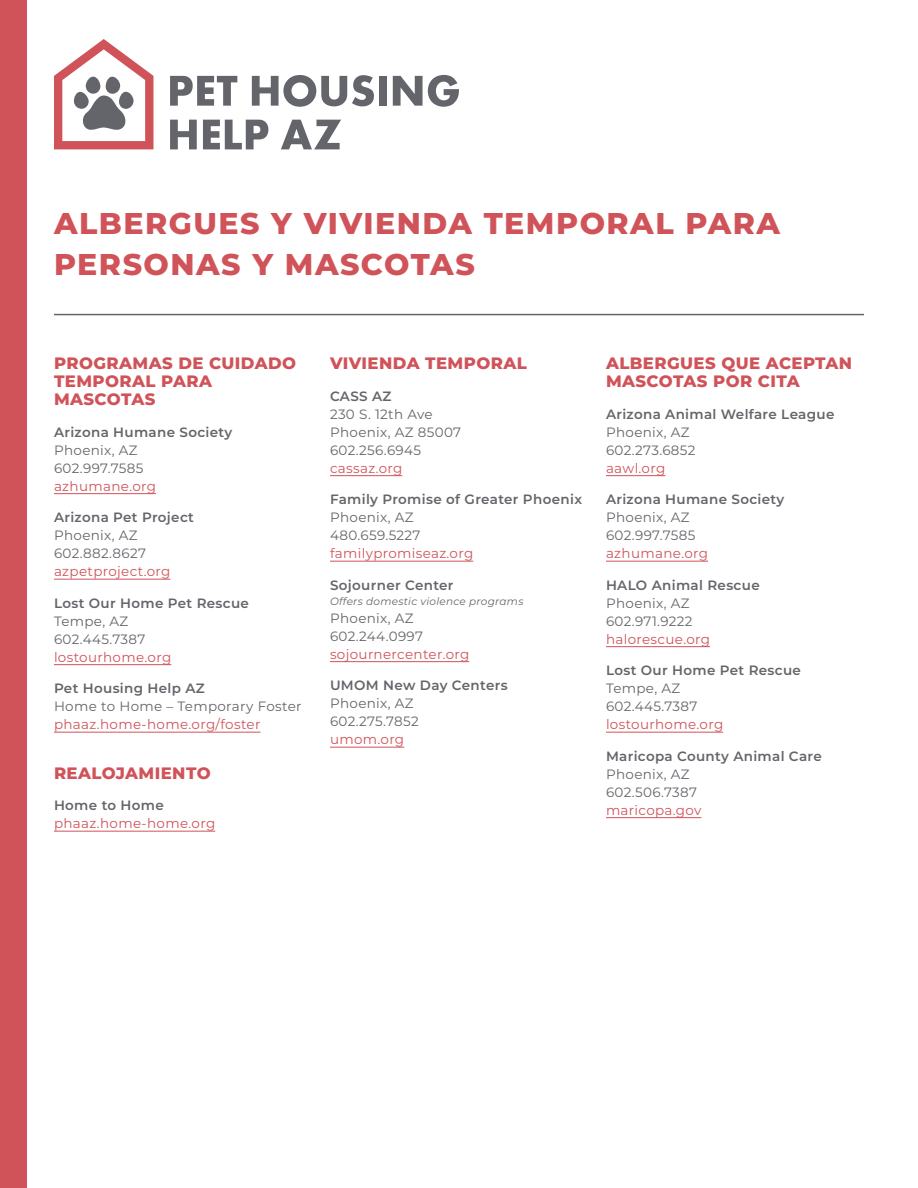
<style>
.page{position:relative;width:918px;height:1188px;background:#fff}
.page>*{position:absolute;margin:0;border:0;box-sizing:border-box;transform-origin:0 0}
.t1{font:800 30px/40.5px "Montserrat";letter-spacing:.05em;color:#d05359}
.t2{font:800 16.5px/18px "Montserrat";letter-spacing:.025em;color:#d05359}
.t3{font:13.5px/18px "Montserrat";letter-spacing:.025em;color:#63656a}
.t4{font:600 13.5px/18px "Montserrat";letter-spacing:.025em;color:#63656a}
.t5{font:13.5px/18px "Montserrat";letter-spacing:.025em;color:#d05359}
.t6{font:italic 10.5px "Montserrat";letter-spacing:.025em;color:#63656a}
.s1{font-weight:600}
.s2{color:#d05359}
.s3{font-weight:400}
.s4{font-weight:400;color:#d05359}
.s5{font-weight:600;color:#63656a}
</style>
<div class="page">
<svg style="left:170px;top:76px;width:67px;height:30px"></svg>
<svg style="left:252px;top:75px;width:122px;height:32px"></svg>
<div style="left:379px;top:76px;width:8px;height:30px;background:#63656a"></div>
<svg style="left:393px;top:75px;width:66px;height:32px"></svg>
<svg style="left:170px;top:120px;width:27px;height:29px"></svg>
<svg style="left:203px;top:120px;width:65px;height:29px"></svg>
<svg style="left:281px;top:120px;width:60px;height:29px"></svg>
<svg style="left:54px;top:39px;width:99px;height:110px"></svg>
<div style="left:0;top:0;width:27px;height:1188px;background:#d05359"></div>
<hr style="left:54px;top:314px;width:810px;height:1px;background:#63656a">
<hr style="left:54px;top:493px;width:102px;height:1px;background:#d05359">
<hr style="left:54px;top:579px;width:116px;height:1px;background:#d05359">
<hr style="left:54px;top:664px;width:117px;height:1px;background:#d05359">
<hr style="left:54px;top:732px;width:206px;height:1px;background:#d05359">
<hr style="left:54px;top:831px;width:161px;height:1px;background:#d05359">
<hr style="left:330px;top:475px;width:72px;height:1px;background:#d05359">
<hr style="left:330px;top:561px;width:143px;height:1px;background:#d05359">
<hr style="left:330px;top:661px;width:139px;height:1px;background:#d05359">
<hr style="left:330px;top:747px;width:74px;height:1px;background:#d05359">
<hr style="left:606px;top:475px;width:59px;height:1px;background:#d05359">
<hr style="left:606px;top:561px;width:102px;height:1px;background:#d05359">
<hr style="left:606px;top:646px;width:104px;height:1px;background:#d05359">
<hr style="left:606px;top:732px;width:117px;height:1px;background:#d05359">
<hr style="left:606px;top:817px;width:95px;height:1px;background:#d05359">
<p class="t1" style="left:54px;top:202px;width:728px">ALBERGUES Y VIVIENDA TEMPORAL PARA<br>PERSONAS Y MASCOTAS</p>
<p class="t2" style="left:54px;top:353px;width:244px">PROGRAMAS DE CUIDADO<br>TEMPORAL PARA<br>MASCOTAS</p>
<p class="t3" style="left:54px;top:422px;width:180px"><span class="s1">Arizona Humane Society<br></span>Phoenix, AZ<br>602.997.7585 <span class="s2">azhumane.org</span></p>
<p class="t3" style="left:54px;top:508px;width:142px"><span class="s1">Arizona Pet Project<br></span>Phoenix, AZ<br>602.882.8627 <span class="s2">azpetproject.org</span></p>
<p class="t4" style="left:54px;top:593px;width:197px">Lost Our Home Pet Rescue<br><span class="s3">Tempe, AZ<br>602.445.7387 </span><span class="s4">lostourhome.org</span></p>
<p class="t3" style="left:54px;top:679px;width:249px"><span class="s1">Pet Housing Help AZ<br></span>Home to Home – Temporary Foster <span class="s2">phaaz.home-home.org/foster</span></p>
<p class="t2" style="left:54px;top:763px;width:158px">REALOJAMIENTO</p>
<p class="t5" style="left:54px;top:796px;width:163px"><span class="s5">Home to Home </span>phaaz.home-home.org</p>
<p class="t2" style="left:330px;top:353px;width:198px">VIVIENDA TEMPORAL</p>
<p class="t3" style="left:330px;top:386px;width:133px"><span class="s1">CASS AZ<br></span>230 S. 12th Ave<br>Phoenix, AZ 85007<br>602.256.6945 <span class="s2">cassaz.org</span></p>
<p class="t4" style="left:330px;top:490px;width:254px">Family Promise of Greater Phoenix<br><span class="s3">Phoenix, AZ<br>480.659.5227<br></span><span class="s4">familypromiseaz.org</span></p>
<p class="t4" style="left:330px;top:575px;width:125px">Sojourner Center</p>
<p class="t6" style="left:330px;top:594px;width:195px">Offers domestic violence programs</p>
<p class="t3" style="left:330px;top:608px;width:141px">Phoenix, AZ<br>602.244.0997 <span class="s2">sojournercenter.org</span></p>
<p class="t3" style="left:330px;top:676px;width:179px"><span class="s1">UMOM New Day Centers<br></span>Phoenix, AZ<br>602.275.7852<br><span class="s2">umom.org</span></p>
<p class="t2" style="left:606px;top:353px;width:248px">ALBERGUES QUE ACEPTAN<br>MASCOTAS POR CITA</p>
<p class="t4" style="left:606px;top:404px;width:230px">Arizona Animal Welfare League<br><span class="s3">Phoenix, AZ<br>602.273.6852<br></span><span class="s4">aawl.org</span></p>
<p class="t3" style="left:606px;top:490px;width:180px"><span class="s1">Arizona Humane Society<br></span>Phoenix, AZ<br>602.997.7585 <span class="s2">azhumane.org</span></p>
<p class="t3" style="left:606px;top:575px;width:155px"><span class="s1">HALO Animal Rescue<br></span>Phoenix, AZ<br>602.971.9222 <span class="s2">halorescue.org</span></p>
<p class="t4" style="left:606px;top:661px;width:197px">Lost Our Home Pet Rescue<br><span class="s3">Tempe, AZ<br>602.445.7387 </span><span class="s4">lostourhome.org</span></p>
<p class="t4" style="left:606px;top:746px;width:217px">Maricopa County Animal Care<br><span class="s3">Phoenix, AZ<br>602.506.7387<br></span><span class="s4">maricopa.gov</span></p>
</div>
